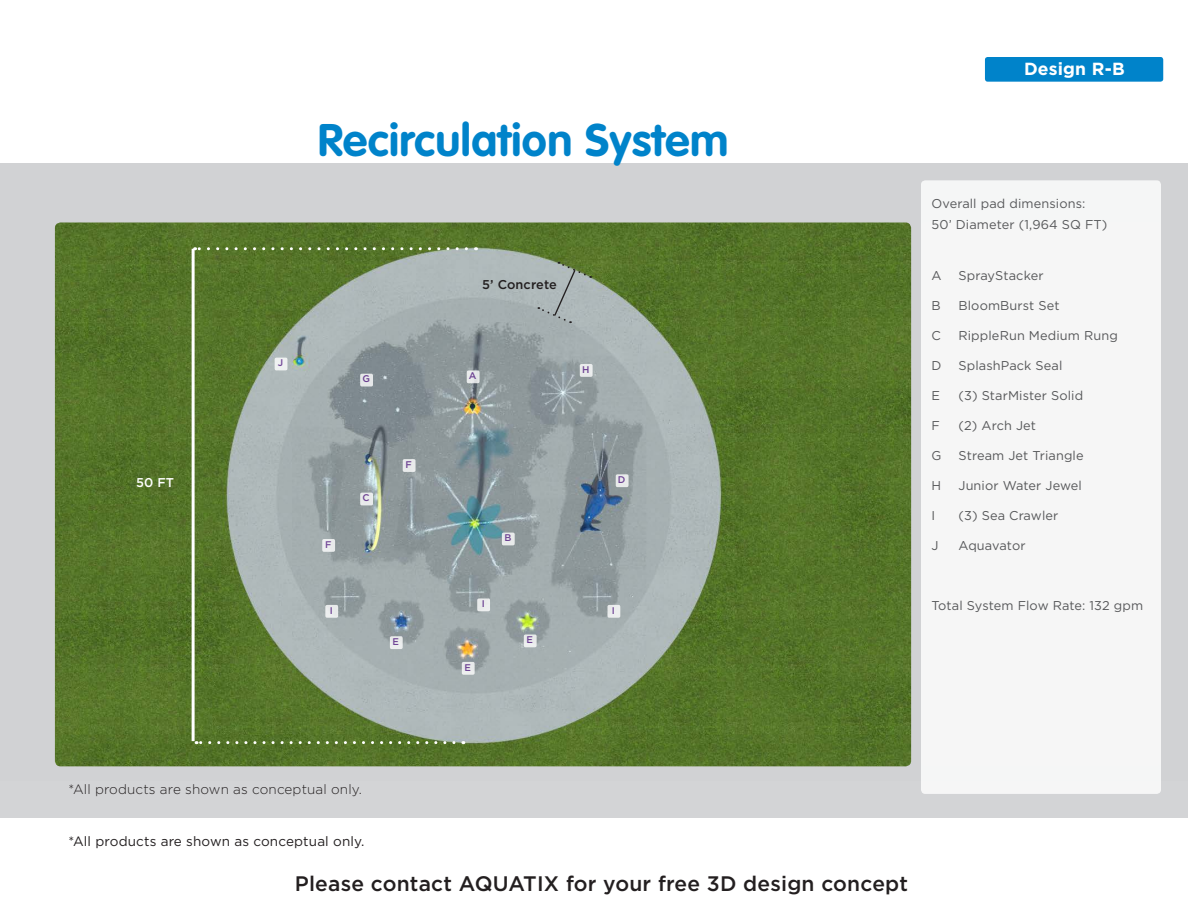
<style>
.page{position:relative;width:1188px;height:918px;background:#fff}
.page>*{position:absolute;margin:0;border:0;box-sizing:border-box;transform-origin:0 0}
.t1{font:700 45px "VAG Rounded Std";letter-spacing:.01em;color:#0083ca}
.t2{font:500 21px "Gotham";letter-spacing:.01em;color:#231f20}
.t3{font:700 17.55px "Gotham";letter-spacing:.01em;color:#fff}
.t4{font:13.5px "Gotham";letter-spacing:.01em;color:#231f20}
.t5{font:300 13.5px "Gotham";letter-spacing:.01em;color:#231f20}
.t6{font:12.75px "Gotham";letter-spacing:.01em;color:#57585a}
.t7{font:500 12.75px "Gotham";letter-spacing:.01em;color:#231f20}
.t8{font:500 12.75px "Gotham";color:#fff}
.t9{font:500 9.75px "Gotham";color:#652d91}
</style>
<div class="page">
<div style="left:0;top:163px;width:1188px;height:655px;background:#d1d2d4"></div>
<div style="left:921px;top:180px;width:240px;height:614px;background:#f6f6f6;border-radius:4px"></div>
<div style="left:985px;top:57px;width:178px;height:25px;background:#0083ca;border-radius:3px"></div>
<img style="left:55px;top:223px;width:856px;height:543px">
<hr style="left:192px;top:249px;width:3px;height:492px;background:#fff">
<svg style="left:195px;top:247px;width:271px;height:3px"></svg>
<svg style="left:196px;top:741px;width:258px;height:3px"></svg>
<div style="left:467px;top:370px;width:13px;height:13px;background:#e7e9ea;border-radius:2px"></div>
<div style="left:502px;top:533px;width:13px;height:12px;background:#e8eaea;border-radius:2px"></div>
<div style="left:360px;top:493px;width:13px;height:12px;background:#e8eaeb;border-radius:2px"></div>
<div style="left:616px;top:474px;width:13px;height:13px;background:#e8eaea;border-radius:2px"></div>
<div style="left:390px;top:636px;width:13px;height:13px;background:#ebeded;border-radius:2px"></div>
<div style="left:322px;top:539px;width:13px;height:13px;background:#eceeee;border-radius:2px"></div>
<div style="left:403px;top:459px;width:13px;height:13px;background:#e8eaea;border-radius:2px"></div>
<div style="left:580px;top:364px;width:13px;height:13px;background:#e8eaeb;border-radius:2px"></div>
<div style="left:477px;top:598px;width:13px;height:13px;background:#e9ebeb;border-radius:2px"></div>
<div style="left:275px;top:358px;width:12px;height:12px;background:#eff1f1;border-radius:2px"></div>
<div style="left:360px;top:374px;width:13px;height:13px;background:#e5e7e9;border-radius:2px"></div>
<svg style="left:538px;top:262px;width:53px;height:61px;background:#a2ada9"></svg>
<div style="left:462px;top:662px;width:13px;height:13px;background:#e8eaea;border-radius:2px"></div>
<div style="left:524px;top:634px;width:13px;height:13px;background:#e8eaeb;border-radius:2px"></div>
<div style="left:607px;top:605px;width:13px;height:13px;background:#eceeef;border-radius:2px"></div>
<div style="left:325px;top:605px;width:13px;height:13px;background:#e8eaeb;border-radius:2px"></div>
<p class="t8" style="left:136px;top:474px;width:40px">50 FT</p>
<h1 class="t1" style="left:318px;top:114px;width:412px">Recirculation System</h1>
<p class="t9" style="left:278px;top:357px;width:7px">J</p>
<p class="t9" style="left:362px;top:373px;width:9px">G</p>
<p class="t9" style="left:325px;top:538px;width:8px">F</p>
<p class="t9" style="left:363px;top:492px;width:9px">C</p>
<p class="t9" style="left:406px;top:458px;width:8px">F</p>
<p class="t7" style="left:482px;top:276px;width:76px">5’ Concrete</p>
<p class="t9" style="left:469px;top:369px;width:9px">A</p>
<p class="t9" style="left:582px;top:363px;width:9px">H</p>
<p class="t9" style="left:504px;top:532px;width:8px">B</p>
<p class="t9" style="left:618px;top:473px;width:9px">D</p>
<p class="t9" style="left:482px;top:597px;width:5px">I</p>
<p class="t9" style="left:330px;top:604px;width:5px">I</p>
<p class="t9" style="left:612px;top:604px;width:5px">I</p>
<p class="t9" style="left:393px;top:635px;width:8px">E</p>
<p class="t9" style="left:465px;top:661px;width:8px">E</p>
<p class="t9" style="left:527px;top:633px;width:8px">E</p>
<p class="t3" style="left:1024px;top:58px;width:102px">Design R-B</p>
<p class="t6" style="left:932px;top:196px;width:155px">Overall pad dimensions:</p>
<p class="t6" style="left:932px;top:217px;width:178px">50’ Diameter (1,964 SQ FT)</p>
<p class="t6" style="left:932px;top:268px;width:12px">A</p>
<p class="t6" style="left:959px;top:268px;width:87px">SprayStacker</p>
<p class="t6" style="left:932px;top:298px;width:11px">B</p>
<p class="t6" style="left:959px;top:298px;width:103px">BloomBurst Set</p>
<p class="t6" style="left:932px;top:328px;width:11px">C</p>
<p class="t6" style="left:959px;top:328px;width:161px">RippleRun Medium Rung</p>
<p class="t6" style="left:932px;top:358px;width:11px">D</p>
<p class="t6" style="left:959px;top:358px;width:105px">SplashPack Seal</p>
<p class="t6" style="left:932px;top:388px;width:10px">E</p>
<p class="t6" style="left:959px;top:388px;width:126px">(3) StarMister Solid</p>
<p class="t6" style="left:932px;top:418px;width:10px">F</p>
<p class="t6" style="left:959px;top:418px;width:79px">(2) Arch Jet</p>
<p class="t6" style="left:932px;top:448px;width:11px">G</p>
<p class="t6" style="left:959px;top:448px;width:127px">Stream Jet Triangle</p>
<p class="t6" style="left:932px;top:478px;width:11px">H</p>
<p class="t6" style="left:959px;top:478px;width:125px">Junior Water Jewel</p>
<p class="t6" style="left:932px;top:508px;width:5px">I</p>
<p class="t6" style="left:959px;top:508px;width:101px">(3) Sea Crawler</p>
<p class="t6" style="left:932px;top:538px;width:9px">J</p>
<p class="t6" style="left:959px;top:538px;width:69px">Aquavator</p>
<p class="t6" style="left:932px;top:598px;width:213px">Total System Flow Rate: 132 gpm</p>
<p class="t5" style="left:68px;top:780px;width:295px">*All products are shown as conceptual only.</p>
<p class="t4" style="left:68px;top:833px;width:297px">*All products are shown as conceptual only.</p>
<h2 class="t2" style="left:295px;top:870px;width:615px">Please contact AQUATIX for your free 3D design concept</h2>
</div>
